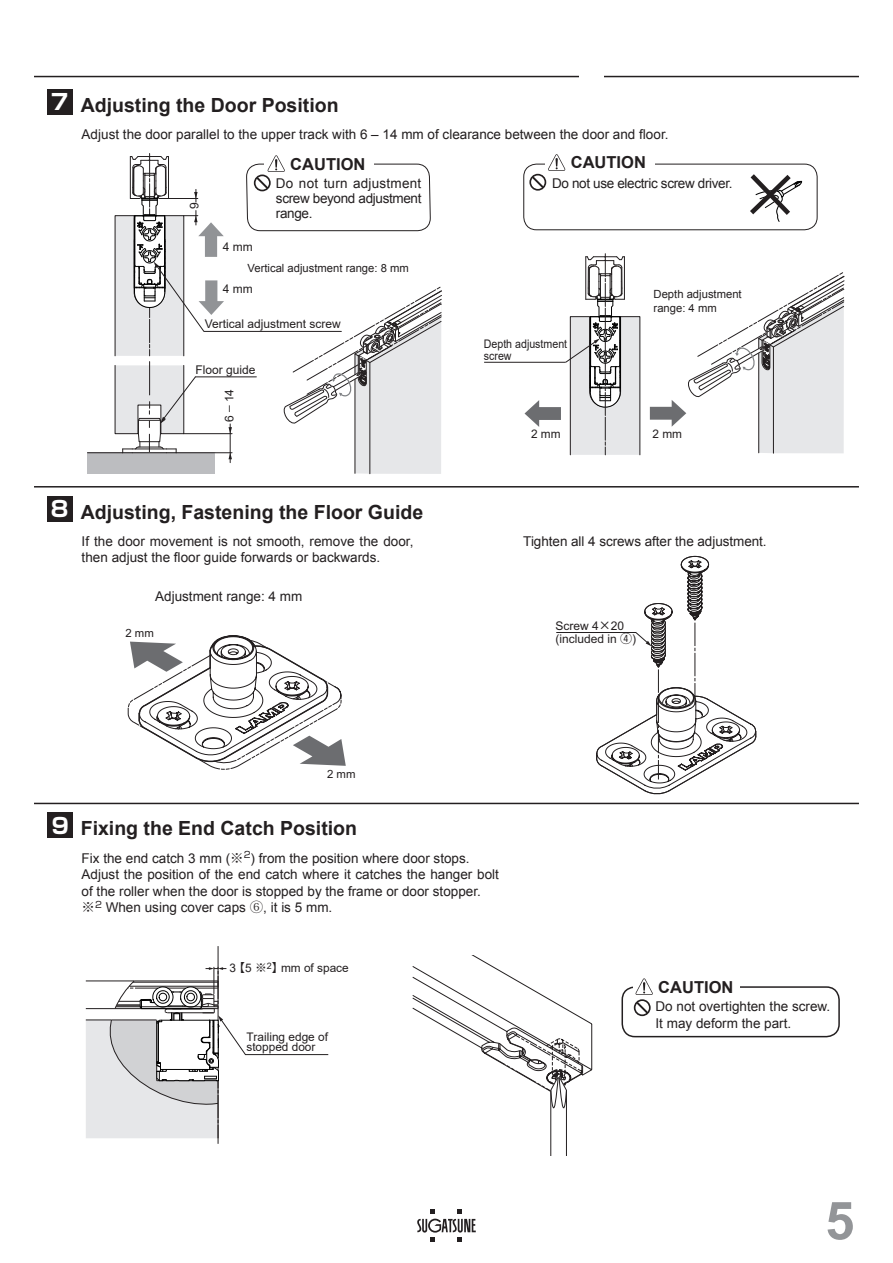
<style>
.page{position:relative;width:893px;height:1263px;background:#fff}
.page>*{position:absolute;margin:0;border:0;box-sizing:border-box;transform-origin:0 0}
.t1{font:700 52.5px "Arial";color:#939598}
.t2{font:700 19.5px "Arial";color:#231f20}
.t3{font:700 16.5px "Arial";color:#231f20}
.t4{font:13.5px/16.5px "Arial";color:#231f20}
.t5{font:13.5px "Arial";letter-spacing:-.025em;color:#231f20}
.t6{font:12px/13.5px "Arial";color:#231f20}
.t7{font:11.85px/10.2px "Arial";color:#231f20}
.t8{font:11.85px/11.9px "Arial";color:#231f20;scale:.9 1}
.t9{font:11.4px "Arial";color:#231f20}
.t10{font:11.25px/14.2px "Arial";color:#231f20}
.s1{font-family:"Shin Go Pro";font-size:21.6px;color:#fff}
.s2{font-family:"Koz Min Pr 6 N"}
.s3{font-family:"Koz Go Pr 6 N"}
.s4{font-family:"Shin Go Pro"}
.s5{font-family:"Shin Go Pro Regular 90 msp RKSJ H"}
</style>
<div class="page">
<svg style="left:417px;top:1209px;width:59px;height:33px"></svg>
<svg style="left:128px;top:635px;width:218px;height:135px"></svg>
<svg style="left:412px;top:955px;width:180px;height:201px"></svg>
<svg style="left:750px;top:174px;width:52px;height:48px"></svg>
<div style="left:87px;top:453px;width:128px;height:21px;background:#bcbdc0"></div>
<hr style="left:87px;top:452px;width:36px;height:1px;background:#231f20">
<hr style="left:484px;top:362px;width:82px;height:1px;background:#231f20">
<svg style="left:524px;top:254px;width:117px;height:202px"></svg>
<svg style="left:556px;top:556px;width:200px;height:238px"></svg>
<hr style="left:34px;top:76px;width:825px;height:1px;background:#231f20">
<div style="left:47px;top:89px;width:25px;height:26px;background:#231f20"></div>
<div style="left:47px;top:496px;width:25px;height:25px;background:#231f20"></div>
<hr style="left:34px;top:486px;width:825px;height:1px;background:#231f20">
<div style="left:47px;top:813px;width:25px;height:25px;background:#231f20"></div>
<hr style="left:34px;top:803px;width:825px;height:1px;background:#231f20">
<div style="left:523px;top:164px;width:295px;height:66px;border:1px solid #231f20;border-radius:13px"></div>
<div style="left:579px;top:68px;width:24px;height:17px;background:#fff"></div>
<div style="left:621px;top:986px;width:219px;height:51px;border:2px solid #231f20;border-radius:13px"></div>
<div style="left:633px;top:978px;width:107px;height:17px;background:#fff"></div>
<svg style="left:634px;top:978px;width:19px;height:38px"></svg>
<div style="left:545px;top:154px;width:109px;height:17px;background:#fff"></div>
<svg style="left:530px;top:154px;width:35px;height:36px"></svg>
<svg style="left:86px;top:946px;width:243px;height:198px"></svg>
<svg style="left:114px;top:153px;width:328px;height:321px"></svg>
<svg style="left:650px;top:272px;width:195px;height:182px"></svg>
<h2 class="t2" style="left:51px;top:92px;width:289px"><span class="s1">7</span> Adjusting the Door Position</h2>
<p class="t4" style="left:82px;top:126px;width:588px">Adjust the door parallel to the upper track with 6 – 14 mm of clearance between the door and floor.</p>
<p class="t4" style="left:276px;top:176px;width:147px;line-height:15px;text-align:justify">Do not turn adjustment screw beyond adjustment range.</p>
<p class="t5" style="left:552px;top:174px;width:182px">Do not use electric screw driver.</p>
<p class="t3" style="left:290px;top:153px;width:77px">CAUTION</p>
<p class="t3" style="left:571px;top:152px;width:77px">CAUTION</p>
<p class="t6" style="left:188px;top:209px;width:8px;rotate:-90deg">9</p>
<p class="t6" style="left:223px;top:240px;width:31px">4 mm</p>
<p class="t10" style="left:248px;top:261px;width:163px">Vertical adjustment range: 8 mm</p>
<p class="t6" style="left:223px;top:282px;width:31px">4 mm</p>
<p class="t6" style="left:205px;top:317px;width:138px">Vertical adjustment screw</p>
<p class="t6" style="left:195px;top:363px;width:62px">Floor guide</p>
<p class="t6" style="left:223px;top:422px;width:35px;rotate:-90deg">6 – 14</p>
<h2 class="t2" style="left:51px;top:499px;width:374px"><span class="s1">8</span> Adjusting, Fastening the Floor Guide</h2>
<p class="t8" style="left:484px;top:338px;width:94px">Depth adjustment screw</p>
<p class="t10" style="left:654px;top:287px;width:90px">Depth adjustment range: 4 mm</p>
<p class="t7" style="left:531px;top:428px;width:31px">2 mm</p>
<p class="t7" style="left:652px;top:429px;width:31px">2 mm</p>
<p class="t4" style="left:82px;top:533px;width:333px">If the door movement is not smooth, remove the door, then adjust the floor guide forwards or backwards.</p>
<p class="t4" style="left:523px;top:533px;width:245px">Tighten all 4 screws after the adjustment.</p>
<p class="t4" style="left:155px;top:588px;width:149px">Adjustment range: 4 mm</p>
<p class="t9" style="left:125px;top:625px;width:30px">2 mm</p>
<p class="t9" style="left:327px;top:766px;width:30px">2 mm</p>
<h2 class="t2" style="left:51px;top:816px;width:307px"><span class="s1">9</span> Fixing the End Catch Position</h2>
<p class="t4" style="left:82px;top:850px;width:419px">Fix the end catch 3 mm (<span class="s2">※</span><sup>2</sup>) from the position where door stops.<br>Adjust the position of the end catch where it catches the hanger bolt of the roller when the door is stopped by the frame or door stopper. <span class="s2">※</span><sup>2</sup> When using cover caps <span class="s2">⑥</span>, it is 5 mm.</p>
<p class="t7" style="left:229px;top:963px;width:121px">3 <span class="s3">【</span>5 <span class="s4">※</span><sup>2</sup><span class="s3">】</span> mm of space</p>
<p class="t7" style="left:246px;top:1032px;width:83px">Trailing edge of stopped door</p>
<p class="t6" style="left:555px;top:619px;width:82px">Screw 4<span class="s5">×</span>20 (included in <span class="s5">④</span>)</p>
<p class="t3" style="left:658px;top:976px;width:77px">CAUTION</p>
<p class="t4" style="left:655px;top:998px;width:176px">Do not overtighten the screw.<br>It may deform the part.</p>
<h1 class="t1" style="left:825px;top:1186px;width:31px">5</h1>
</div>
